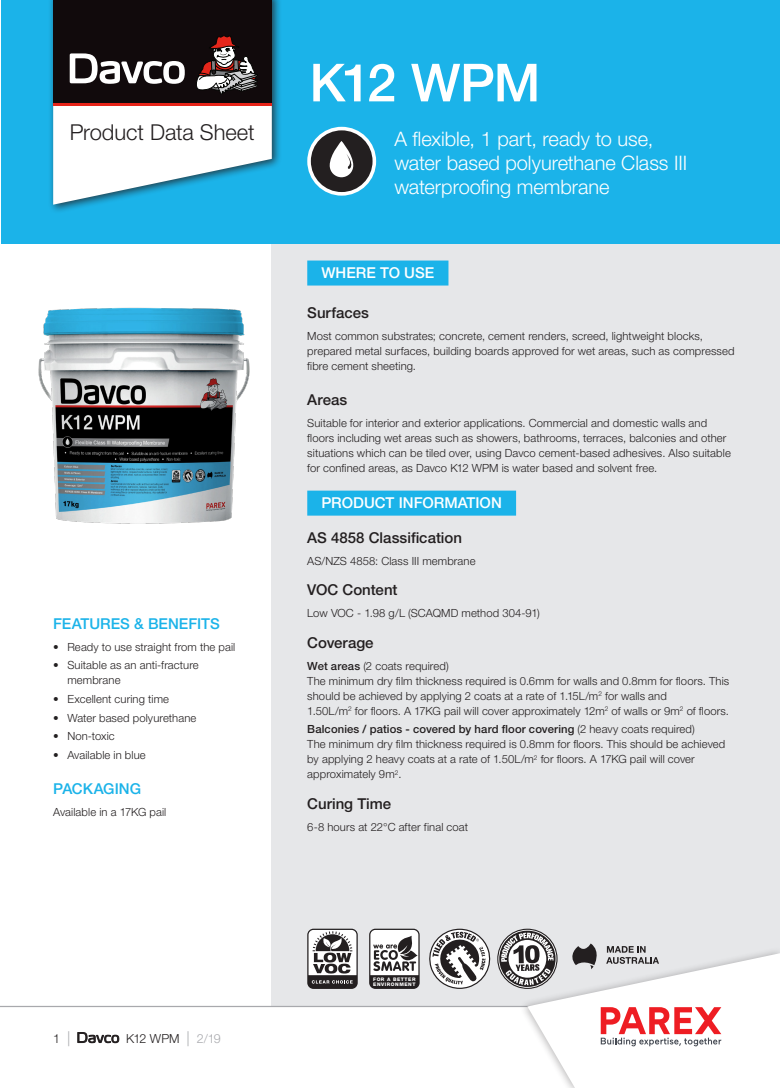
<style>
.page{position:relative;width:780px;height:1088px;background:#fff}
.page>*{position:absolute;margin:0;border:0;box-sizing:border-box;transform-origin:0 0}
.t1{font:500 52.5px "Helvetica Neue LT Std";letter-spacing:-.045em;color:#fff}
.t2{font:300 21.88px "Helvetica Neue LT Std";letter-spacing:-.005em;color:#231f20}
.t3{font:300 20px/23.8px "Helvetica Neue LT Std";letter-spacing:-.005em;color:#fff}
.t4{font:500 15px "Helvetica Neue LT Std";color:#231f20}
.t5{font:500 15px "Helvetica Neue LT Std";color:#fff}
.t6{font:500 15px "Helvetica Neue LT Std";color:#1bb3e9}
.t7{font:300 12.5px "Helvetica Neue LT Std";letter-spacing:-.06em;color:#231f20}
.t8{font:300 11.25px/15px "Helvetica Neue LT Std";letter-spacing:.01em;color:#231f20}
.t9{font:800 4.88px/4.9px "Helvetica Neue";letter-spacing:.11em;color:#fff}
.s1{font-weight:500}
.s2{font-size:15px;color:#a8a9ad}
.s3{color:#a8a9ad}
</style>
<div class="page">
<div style="left:272px;top:243px;width:508px;height:763px;background:#e6e7e9"></div>
<div style="left:1px;top:0;width:778px;height:243px;background:#1bb3e9"></div>
<svg style="left:307px;top:127px;width:69px;height:69px"></svg>
<svg style="left:311px;top:130px;width:61px;height:62px"></svg>
<div style="left:307px;top:260px;width:141px;height:25px;background:#1bb3e9"></div>
<div style="left:307px;top:491px;width:209px;height:25px;background:#1bb3e9"></div>
<div style="left:48px;top:0;width:234px;height:214px;background:#231f20;opacity:.75"></div>
<svg style="left:53px;top:106px;width:219px;height:99px"></svg>
<div style="left:53px;top:0;width:219px;height:103px;background:#110a0c"></div>
<svg style="left:197px;top:36px;width:60px;height:58px"></svg>
<svg style="left:70px;top:53px;width:115px;height:31px"></svg>
<hr style="left:53px;top:103px;width:219px;height:3px;background:#e72419">
<img style="left:38px;top:307px;width:212px;height:217px">
<svg style="left:307px;top:929px;width:51px;height:60px"></svg>
<svg style="left:308px;top:930px;width:48px;height:53px"></svg>
<svg style="left:499px;top:930px;width:56px;height:57px"></svg>
<svg style="left:429px;top:929px;width:61px;height:60px"></svg>
<div style="left:369px;top:929px;width:50px;height:60px;background:#231f20;border-radius:6px"></div>
<svg style="left:370px;top:930px;width:48px;height:45px"></svg>
<svg style="left:77px;top:1032px;width:42px;height:11px"></svg>
<hr style="left:0;top:1006px;width:780px;height:1px;background:#a8a9ad">
<div style="left:519px;top:946px;width:261px;height:142px;background:#231f20;opacity:.3"></div>
<svg style="left:527px;top:953px;width:253px;height:135px"></svg>
<svg style="left:600px;top:1007px;width:121px;height:39px"></svg>
<h2 class="t2" style="left:70px;top:119px;width:186px">Product Data Sheet</h2>
<h3 class="t6" style="left:53px;top:614px;width:168px">FEATURES &amp; BENEFITS</h3>
<p class="t8" style="left:53px;top:639px;width:184px">• Ready to use straight from the pail</p>
<p class="t8" style="left:67px;top:658px;width:133px;text-indent:-14px">• Suitable as an anti-fracture membrane</p>
<p class="t8" style="left:53px;top:691px;width:117px">• Excellent curing time</p>
<p class="t8" style="left:53px;top:710px;width:145px">• Water based polyurethane</p>
<p class="t8" style="left:53px;top:728px;width:63px">• Non-toxic</p>
<p class="t8" style="left:53px;top:747px;width:94px">• Available in blue</p>
<h3 class="t6" style="left:53px;top:779px;width:89px">PACKAGING</h3>
<p class="t8" style="left:53px;top:804px;width:115px">Available in a 17KG pail</p>
<h1 class="t1" style="left:309px;top:51px;width:232px">K12 WPM</h1>
<h3 class="t3" style="left:394px;top:127px;width:294px">A flexible, 1 part, ready to use, water based polyurethane Class III waterproofing membrane</h3>
<h3 class="t5" style="left:321px;top:264px;width:114px">WHERE TO USE</h3>
<h3 class="t4" style="left:307px;top:304px;width:63px">Surfaces</h3>
<p class="t8" style="left:307px;top:328px;width:429px">Most common substrates; concrete, cement renders, screed, lightweight blocks, prepared metal surfaces, building boards approved for wet areas, such as compressed fibre cement sheeting.</p>
<h3 class="t4" style="left:307px;top:391px;width:42px">Areas</h3>
<p class="t8" style="left:307px;top:416px;width:425px">Suitable for interior and exterior applications. Commercial and domestic walls and floors including wet areas such as showers, bathrooms, terraces, balconies and other situations which can be tiled over, using Davco cement-based adhesives. Also suitable for confined areas, as Davco K12 WPM is water based and solvent free.</p>
<h3 class="t5" style="left:321px;top:494px;width:182px">PRODUCT INFORMATION</h3>
<h3 class="t4" style="left:307px;top:529px;width:156px">AS 4858 Classification</h3>
<p class="t8" style="left:307px;top:553px;width:170px">AS/NZS 4858: Class III membrane</p>
<h3 class="t4" style="left:307px;top:581px;width:92px">VOC Content</h3>
<p class="t8" style="left:307px;top:606px;width:234px">Low VOC - 1.98 g/L (SCAQMD method 304-91)</p>
<h3 class="t4" style="left:307px;top:633px;width:68px">Coverage</h3>
<p class="t8" style="left:307px;top:658px;width:423px"><span class="s1">Wet areas</span> (2 coats required)<br>The minimum dry film thickness required is 0.6mm for walls and 0.8mm for floors. This should be achieved by applying 2 coats at a rate of 1.15L/m<sup>2</sup> for walls and<br>1.50L/m<sup>2</sup> for floors. A 17KG pail will cover approximately 12m<sup>2</sup> of walls or 9m<sup>2</sup> of floors.</p>
<p class="t8" style="left:307px;top:721px;width:419px"><span class="s1">Balconies / patios - covered by hard floor covering</span> (2 heavy coats required)<br>The minimum dry film thickness required is 0.8mm for floors. This should be achieved by applying 2 heavy coats at a rate of 1.50L/m<sup>2</sup> for floors. A 17KG pail will cover approximately 9m<sup>2</sup>.</p>
<h3 class="t4" style="left:307px;top:794px;width:85px">Curing Time</h3>
<p class="t8" style="left:307px;top:819px;width:162px">6-8 hours at 22°C after final coat</p>
<p class="t7" style="left:53px;top:1031px;width:19px">1 <span class="s2">|</span></p>
<p class="t7" style="left:126px;top:1031px;width:96px">K12 WPM <span class="s2">|</span> <span class="s3">2/19</span></p>
<p class="t9" style="left:373px;top:977px;width:44px">FOR A BETTER<br>ENVIRONMENT</p>
</div>
